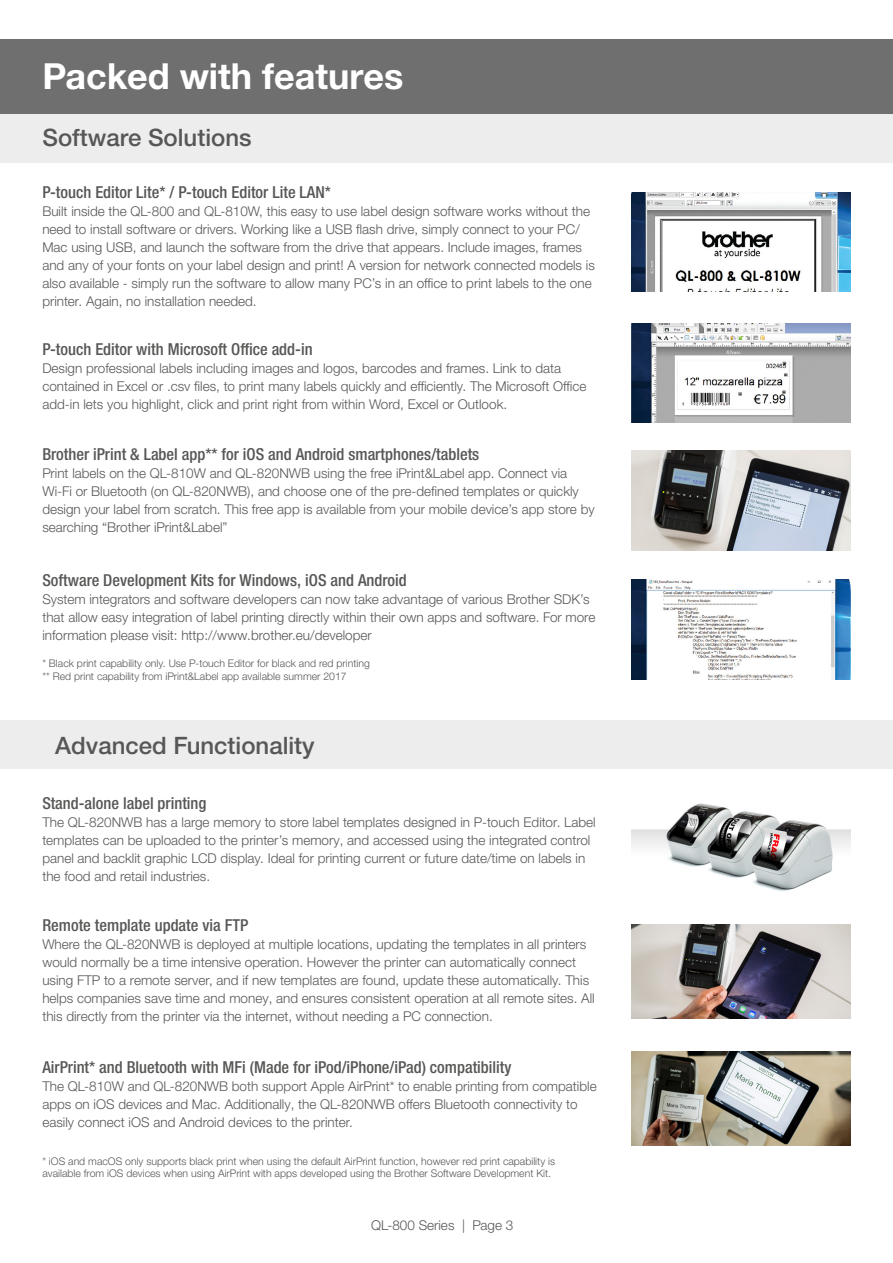
<style>
.page{position:relative;width:893px;height:1263px;background:#fff}
.page>*{position:absolute;margin:0;border:0;box-sizing:border-box;transform-origin:0 0}
.t1{font:700 36px "Helvetica Neue LTW1 G";color:#fff}
.t2{font:500 24px "Helvetica Neue LTW1 G";color:#575756}
.t3{font:500 condensed 16.5px "Helvetica Neue LTW1 G";color:#575756}
.t4{font:300 13.5px/18px "Helvetica Neue LTW1 G";color:#575756}
.t5{font:300 10.5px/12.6px "Helvetica Neue LTW1 G";color:#575756}
</style>
<div class="page">
<div style="left:0;top:39px;width:893px;height:75px;background:#706f6f"></div>
<div style="left:0;top:114px;width:893px;height:48px;background:#eeedee"></div>
<div style="left:0;top:720px;width:893px;height:49px;background:#eeedee"></div>
<img style="left:632px;top:192px;width:218px;height:100px">
<img style="left:632px;top:803px;width:218px;height:88px">
<img style="left:632px;top:323px;width:218px;height:99px">
<img style="left:632px;top:924px;width:219px;height:94px">
<img style="left:631px;top:451px;width:219px;height:99px">
<img style="left:632px;top:1052px;width:218px;height:94px">
<img style="left:632px;top:579px;width:218px;height:100px">
<h1 class="t1" style="left:42px;top:54px;width:362px">Packed with features</h1>
<h2 class="t2" style="left:43px;top:123px;width:211px">Software Solutions</h2>
<p class="t3" style="left:42px;top:182px;width:290px">P-touch Editor Lite* / P-touch Editor Lite LAN*</p>
<p class="t4" style="left:42px;top:202px;width:554px">Built inside the QL-800 and QL-810W, this easy to use label design software works without the need to install software or drivers. Working like a USB flash drive, simply connect to your PC/ Mac using USB, and launch the software from the drive that appears. Include images, frames and any of your fonts on your label design and print! A version for network connected models is also available - simply run the software to allow many PC’s in an office to print labels to the one printer. Again, no installation needed.</p>
<p class="t3" style="left:42px;top:339px;width:272px">P-touch Editor with Microsoft Office add-in</p>
<p class="t4" style="left:42px;top:359px;width:545px">Design professional labels including images and logos, barcodes and frames. Link to data contained in Excel or .csv files, to print many labels quickly and efficiently. The Microsoft Office add-in lets you highlight, click and print right from within Word, Excel or Outlook.</p>
<p class="t3" style="left:42px;top:444px;width:438px">Brother iPrint &amp; Label app** for iOS and Android smartphones/tablets</p>
<p class="t4" style="left:42px;top:464px;width:554px">Print labels on the QL-810W and QL-820NWB using the free iPrint&amp;Label app. Connect via Wi-Fi or Bluetooth (on QL-820NWB), and choose one of the pre-defined templates or quickly design your label from scratch. This free app is available from your mobile device’s app store by searching “Brother iPrint&amp;Label”</p>
<p class="t3" style="left:42px;top:570px;width:366px">Software Development Kits for Windows, iOS and Android</p>
<p class="t4" style="left:42px;top:590px;width:554px">System integrators and software developers can now take advantage of various Brother SDK’s that allow easy integration of label printing directly within their own apps and software. For more information please visit: http://www.brother.eu/developer</p>
<p class="t5" style="left:42px;top:657px;width:329px">* Black print capability only. Use P-touch Editor for black and red printing ** Red print capability from iPrint&amp;Label app available summer 2017</p>
<h2 class="t2" style="left:55px;top:731px;width:261px">Advanced Functionality</h2>
<p class="t3" style="left:42px;top:793px;width:166px">Stand-alone label printing</p>
<p class="t4" style="left:42px;top:813px;width:555px">The QL-820NWB has a large memory to store label templates designed in P-touch Editor. Label templates can be uploaded to the printer’s memory, and accessed using the integrated control panel and backlit graphic LCD display. Ideal for printing current or future date/time on labels in the food and retail industries.</p>
<p class="t3" style="left:42px;top:915px;width:207px">Remote template update via FTP</p>
<p class="t4" style="left:42px;top:935px;width:554px">Where the QL-820NWB is deployed at multiple locations, updating the templates in all printers would normally be a time intensive operation. However the printer can automatically connect using FTP to a remote server, and if new templates are found, update these automatically. This helps companies save time and money, and ensures consistent operation at all remote sites. All this directly from the printer via the internet, without needing a PC connection.</p>
<p class="t3" style="left:42px;top:1058px;width:471px">AirPrint* and Bluetooth with MFi (Made for iPod/iPhone/iPad) compatibility</p>
<p class="t4" style="left:42px;top:1077px;width:556px">The QL-810W and QL-820NWB both support Apple AirPrint* to enable printing from compatible apps on iOS devices and Mac. Additionally, the QL-820NWB offers Bluetooth connectivity to easily connect iOS and Android devices to the printer.</p>
<p class="t5" style="left:42px;top:1154px;width:514px">* iOS and macOS only supports black print when using the default AirPrint function, however red print capability is available from iOS devices when using AirPrint with apps developed using the Brother Software Development Kit.</p>
<p class="t4" style="left:371px;top:1216px;width:144px">QL-800 Series | Page 3</p>
</div>
